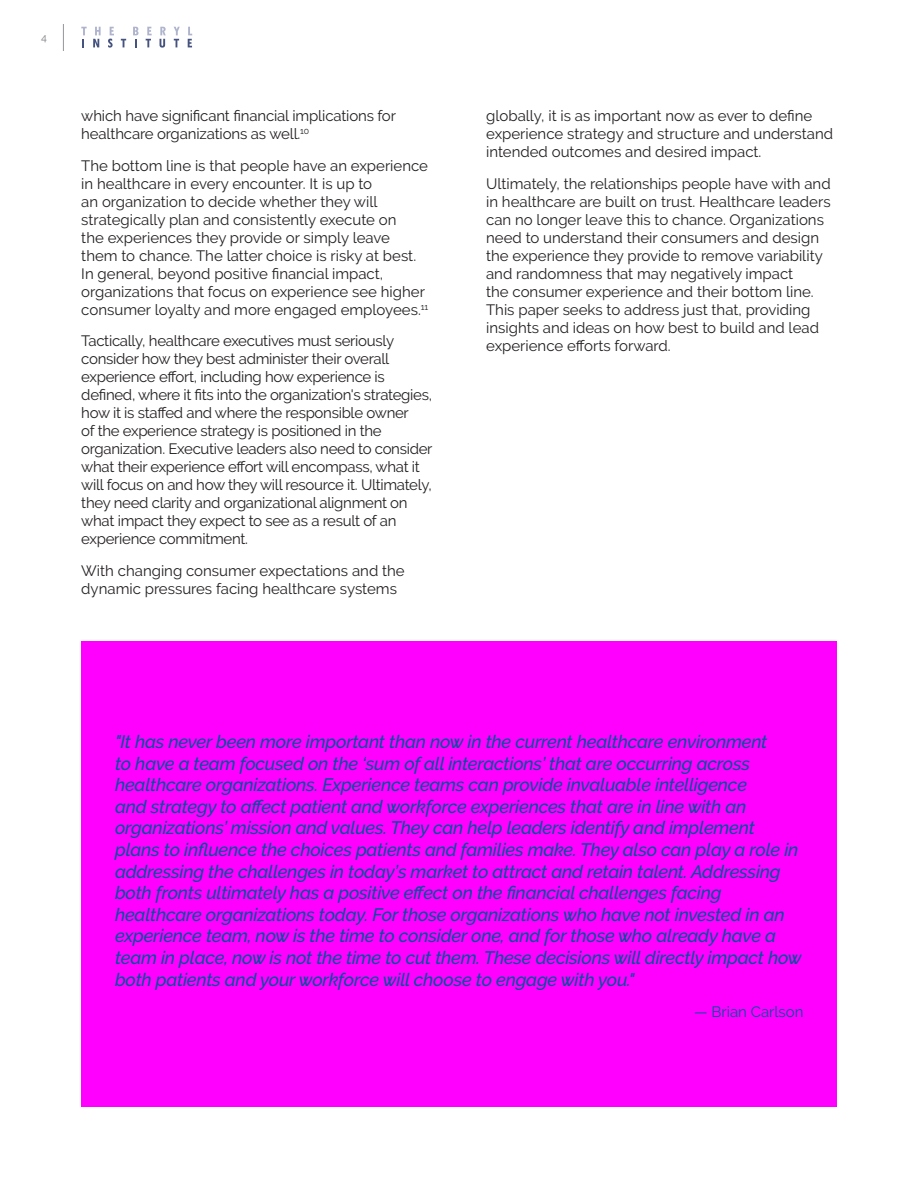
<style>
.page{position:relative;width:918px;height:1188px;background:#fff}
.page>*{position:absolute;margin:0;border:0;box-sizing:border-box;transform-origin:0 0}
.t1{font:italic 500 18px/21.6px "Raleway";letter-spacing:-.01em;color:#01539e}
.t2{font:15px/18px "Raleway";color:#231f20}
.t3{font:15px/18px "Raleway";letter-spacing:-.02em;color:#231f20}
.t4{font:15px "Raleway";color:#01539e}
.t5{font:500 10.5px "Raleway";color:#939598}
</style>
<div class="page">
<div style="left:81px;top:641px;width:756px;height:466px;background:#f0f"></div>
<svg style="left:121px;top:39px;width:5px;height:8px"></svg>
<svg style="left:81px;top:27px;width:6px;height:20px"></svg>
<svg style="left:93px;top:27px;width:8px;height:20px"></svg>
<svg style="left:108px;top:27px;width:6px;height:21px"></svg>
<svg style="left:133px;top:27px;width:6px;height:20px"></svg>
<svg style="left:146px;top:27px;width:6px;height:20px"></svg>
<svg style="left:160px;top:27px;width:6px;height:21px"></svg>
<svg style="left:174px;top:27px;width:6px;height:20px"></svg>
<svg style="left:188px;top:27px;width:4px;height:20px"></svg>
<svg style="left:63px;top:24px;width:1px;height:27px"></svg>
<p class="t5" style="left:41px;top:33px;width:7px">4</p>
<p class="t2" style="left:81px;top:107px;width:316px">which have significant financial implications for healthcare organizations as well.<sup>10</sup></p>
<p class="t2" style="left:81px;top:157px;width:349px">The bottom line is that people have an experience in healthcare in every encounter. It is up to<br>an organization to decide whether they will strategically plan and consistently execute on<br>the experiences they provide or simply leave them to chance. The latter choice is risky at best.<br>In general, beyond positive financial impact, organizations that focus on experience see higher consumer loyalty and more engaged employees.<sup>11</sup></p>
<p class="t3" style="left:81px;top:332px;width:353px">Tactically, healthcare executives must seriously consider how they best administer their overall experience effort, including how experience is defined, where it fits into the organization's strategies, how it is staffed and where the responsible owner<br>of the experience strategy is positioned in the organization. Executive leaders also need to consider what their experience effort will encompass, what it will focus on and how they will resource it. Ultimately, they need clarity and organizational alignment on what impact they expect to see as a result of an experience commitment.</p>
<p class="t2" style="left:81px;top:562px;width:325px">With changing consumer expectations and the dynamic pressures facing healthcare systems</p>
<p class="t2" style="left:486px;top:107px;width:349px">globally, it is as important now as ever to define experience strategy and structure and understand intended outcomes and desired impact.</p>
<p class="t2" style="left:486px;top:175px;width:346px">Ultimately, the relationships people have with and in healthcare are built on trust. Healthcare leaders can no longer leave this to chance. Organizations need to understand their consumers and design the experience they provide to remove variability and randomness that may negatively impact<br>the consumer experience and their bottom line.<br>This paper seeks to address just that, providing insights and ideas on how best to build and lead experience efforts forward.</p>
<p class="t1" style="left:115px;top:733px;width:688px">"It has never been more important than now in the current healthcare environment<br>to have a team focused on the ‘sum of all interactions’ that are occurring across healthcare organizations. Experience teams can provide invaluable intelligence<br>and strategy to affect patient and workforce experiences that are in line with an organizations’ mission and values. They can help leaders identify and implement plans to influence the choices patients and families make. They also can play a role in addressing the challenges in today’s market to attract and retain talent. Addressing both fronts ultimately has a positive effect on the financial challenges facing healthcare organizations today. For those organizations who have not invested in an experience team, now is the time to consider one, and for those who already have a team in place, now is not the time to cut them. These decisions will directly impact how both patients and your workforce will choose to engage with you."</p>
<p class="t4" style="left:694px;top:1003px;width:111px">— Brian Carlson</p>
</div>
